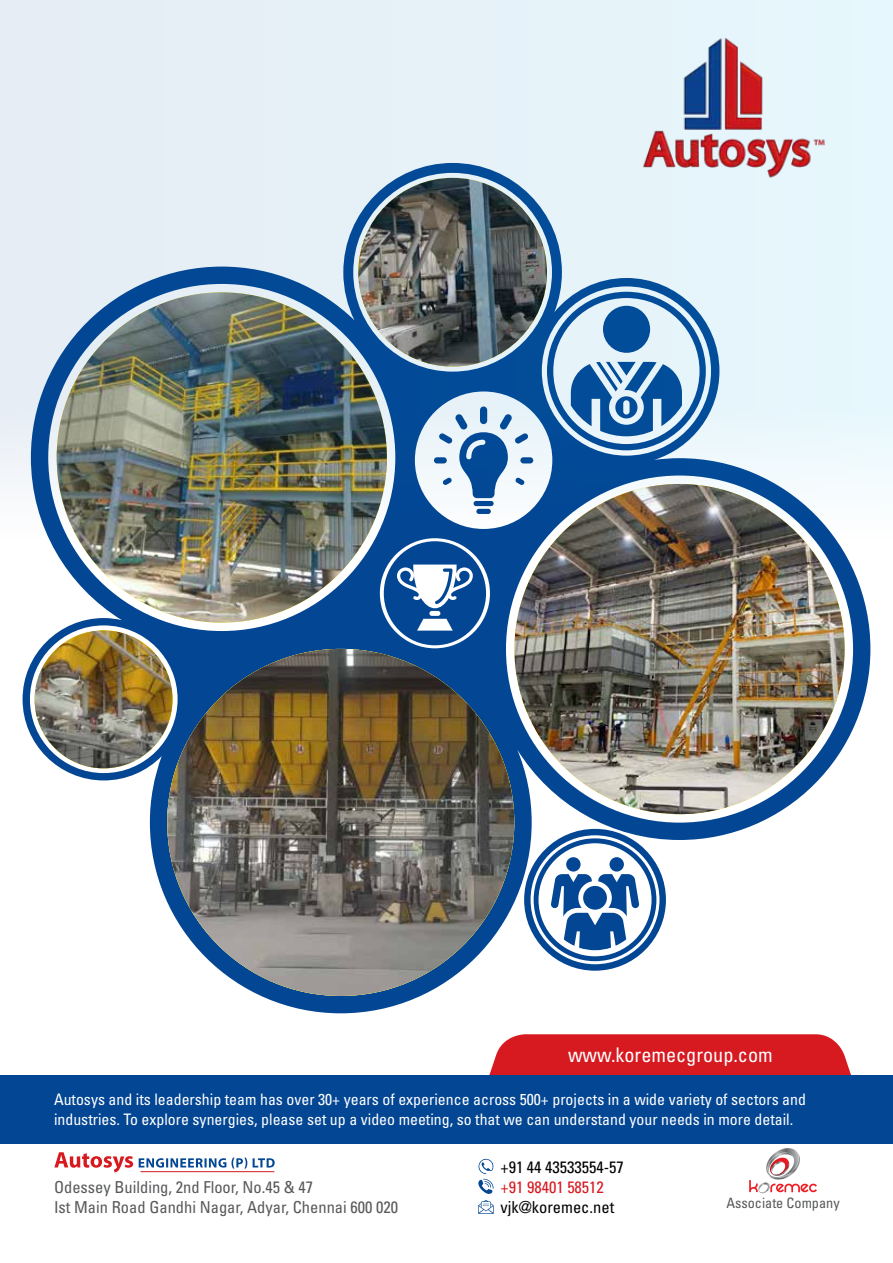
<style>
.page{position:relative;width:893px;height:1263px;background:#fff}
.page>*{position:absolute;margin:0;border:0;box-sizing:border-box;transform-origin:0 0}
.t1{font:condensed 20.25px "Univers LT Std";color:#fff}
.t2{font:condensed 16.5px/19.8px "Univers LT Std";color:#58595b}
.t3{font:condensed 16.5px "Univers LT Std";color:#000}
.t4{font:condensed 16.5px "Univers LT Std";color:#d71920}
.t5{font:condensed 15.9px/19px "Univers LT Std";color:#fff}
.t6{font:condensed 14.25px "Univers LT Std";color:#58595b}
</style>
<div class="page">
<svg style="left:23px;top:570px;width:847px;height:443px"></svg>
<img style="left:57px;top:292px;width:330px;height:331px;border-radius:165px">
<img style="left:167px;top:649px;width:347px;height:347px;border-radius:174px">
<img style="left:514px;top:484px;width:331px;height:330px;border-radius:165px">
<svg style="left:384px;top:570px;width:102px;height:75px"></svg>
<svg style="left:534px;top:838px;width:122px;height:123px"></svg>
<img style="left:35px;top:630px;width:138px;height:138px;border-radius:69px">
<svg style="left:478px;top:1200px;width:16px;height:14px"></svg>
<div style="left:0;top:1075px;width:893px;height:68px;background:#034694"></div>
<svg style="left:466px;top:1034px;width:408px;height:160px"></svg>
<hr style="left:140px;top:1171px;width:134px;height:1px;background:#d71920">
<svg style="left:139px;top:1157px;width:136px;height:11px"></svg>
<svg style="left:54px;top:1152px;width:79px;height:20px"></svg>
<img style="left:0;top:0;width:893px;height:570px">
<img style="left:635px;top:35px;width:194px;height:146px">
<p class="t1" style="left:568px;top:1042px;width:206px">www.koremecgroup.com</p>
<p class="t5" style="left:54px;top:1090px;width:754px">Autosys and its leadership team has over 30+ years of experience across 500+ projects in a wide variety of sectors and industries. To explore synergies, please set up a video meeting, so that we can understand your needs in more detail.</p>
<p class="t2" style="left:54px;top:1177px;width:346px">Odessey Building, 2nd Floor, No.45 &amp; 47<br>Ist Main Road Gandhi Nagar, Adyar, Chennai 600 020</p>
<p class="t3" style="left:500px;top:1157px;width:125px">+91 44 43533554-57</p>
<p class="t4" style="left:500px;top:1176px;width:105px">+91 98401 58512</p>
<p class="t3" style="left:500px;top:1196px;width:115px">vjk@koremec.net</p>
<p class="t6" style="left:726px;top:1194px;width:115px">Associate Company</p>
</div>
